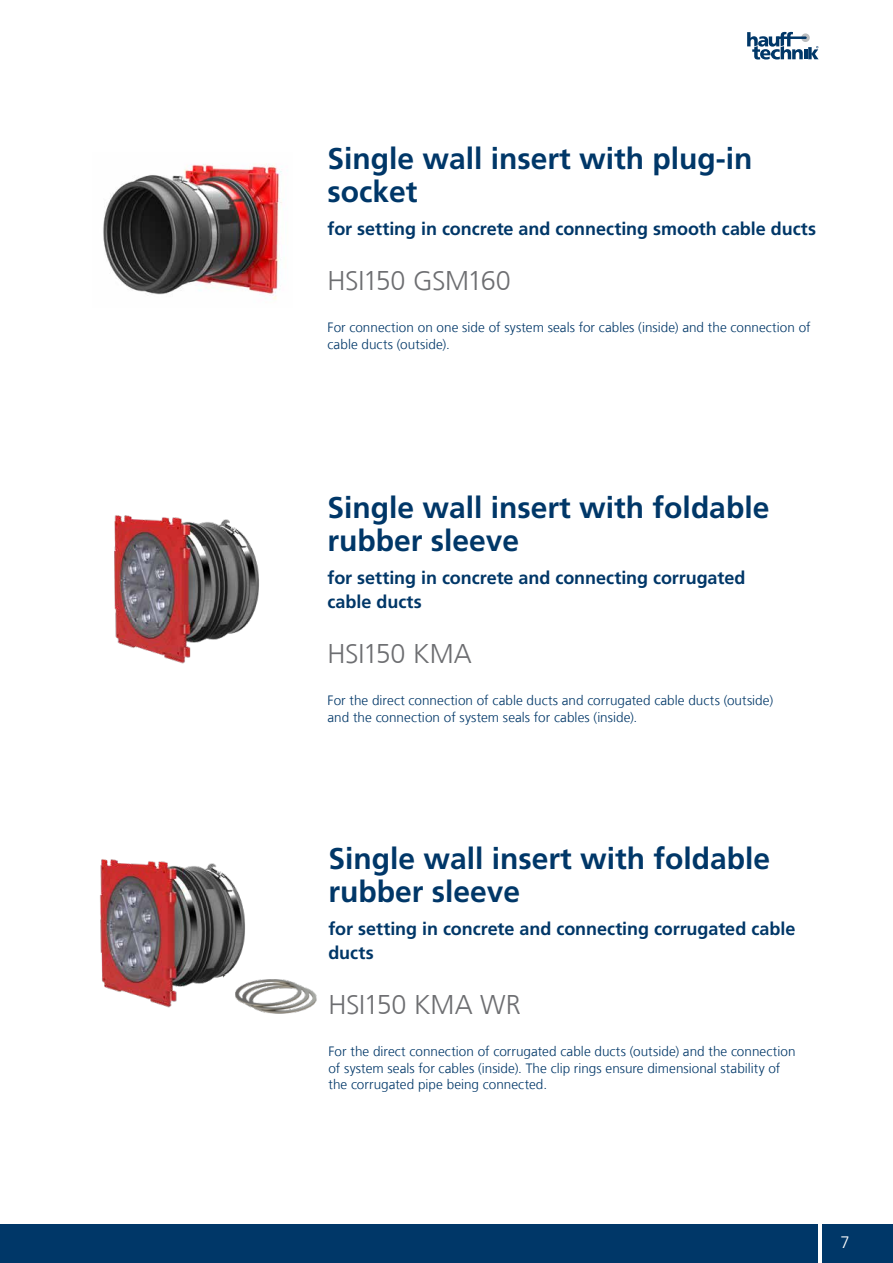
<style>
.page{position:relative;width:893px;height:1263px;background:#fff}
.page>*{position:absolute;margin:0;border:0;box-sizing:border-box;transform-origin:0 0}
.t1{font:700 30px/33px "Frutigerfor Hauff";color:#003768}
.t2{font:300 27px "Frutigerfor Hauff";letter-spacing:-.015em;color:#6d6e71}
.t3{font:700 18px/24px "Frutigerfor Hauff";letter-spacing:-.005em;color:#003768}
.t4{font:300 16.5px "Frutigerfor Hauff";color:#fff}
.t5{font:300 13.5px/16.5px "Frutigerfor Hauff";letter-spacing:.005em;color:#003768}
</style>
<div class="page">
<div style="left:0;top:1225px;width:893px;height:38px;background:#003768"></div>
<hr style="left:819px;top:1213px;width:3px;height:50px;background:#fff">
<svg style="left:747px;top:32px;width:72px;height:28px"></svg>
<img style="left:103px;top:164px;width:181px;height:136px">
<img style="left:114px;top:515px;width:145px;height:149px">
<img style="left:100px;top:859px;width:145px;height:149px">
<img style="left:224px;top:976px;width:93px;height:38px">
<h1 class="t1" style="left:327px;top:142px;width:427px">Single wall insert with plug-in socket</h1>
<h3 class="t3" style="left:327px;top:216px;width:490px">for setting in concrete and connecting smooth cable ducts</h3>
<h2 class="t2" style="left:327px;top:264px;width:185px">HSI150 GSM160</h2>
<p class="t5" style="left:327px;top:319px;width:485px">For connection on one side of system seals for cables (inside) and the connection of cable ducts (outside).</p>
<h1 class="t1" style="left:327px;top:491px;width:443px">Single wall insert with foldable rubber sleeve</h1>
<h3 class="t3" style="left:327px;top:565px;width:419px">for setting in concrete and connecting corrugated cable ducts</h3>
<h2 class="t2" style="left:327px;top:637px;width:146px">HSI150 KMA</h2>
<p class="t5" style="left:327px;top:692px;width:447px">For the direct connection of cable ducts and corrugated cable ducts (outside) and the connection of system seals for cables (inside).</p>
<h1 class="t1" style="left:328px;top:842px;width:443px">Single wall insert with foldable rubber sleeve</h1>
<h3 class="t3" style="left:328px;top:916px;width:468px">for setting in concrete and connecting corrugated cable ducts</h3>
<h2 class="t2" style="left:328px;top:988px;width:194px">HSI150 KMA WR</h2>
<p class="t5" style="left:328px;top:1043px;width:469px">For the direct connection of corrugated cable ducts (outside) and the connection of system seals for cables (inside). The clip rings ensure dimensional stability of the corrugated pipe being connected.</p>
<p class="t4" style="left:840px;top:1232px;width:11px">7</p>
</div>
